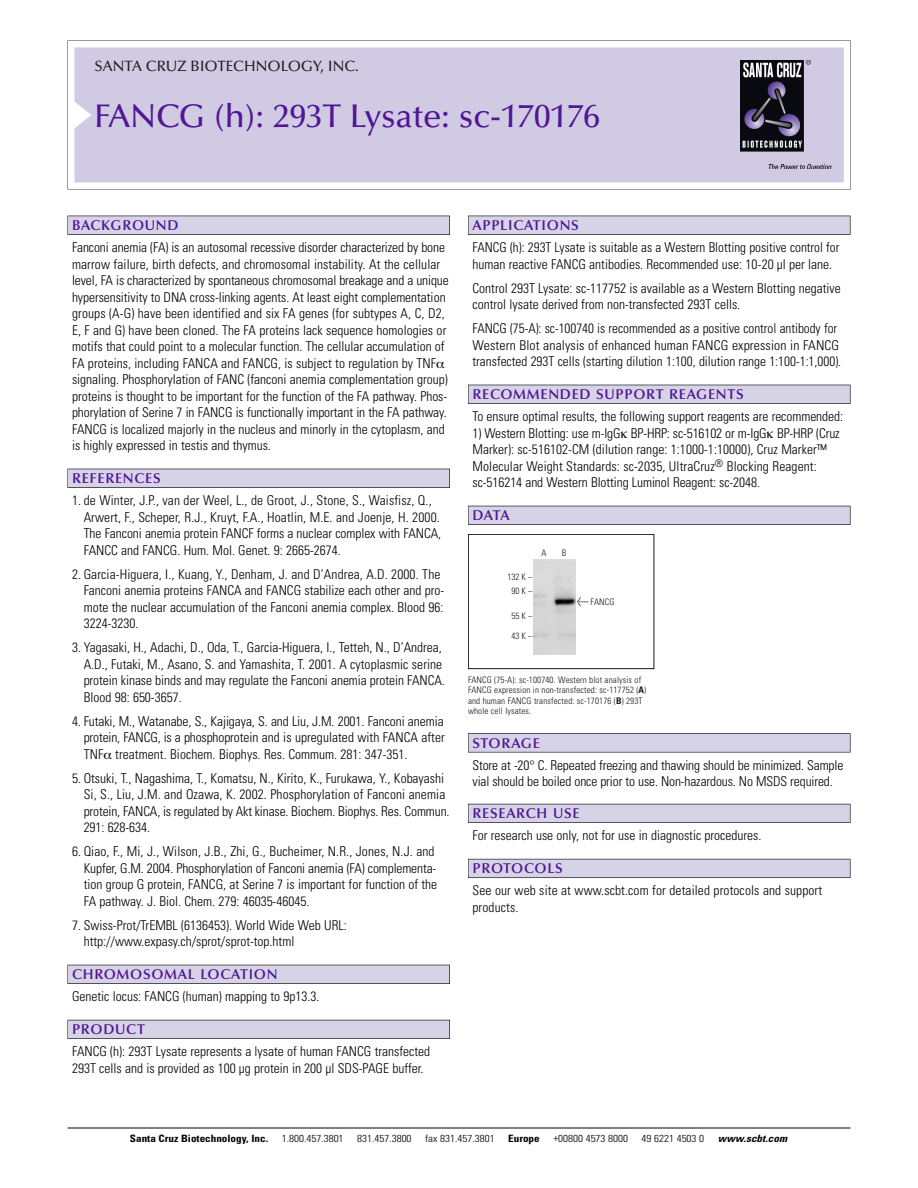
<style>
.page{position:relative;width:918px;height:1188px;background:#fff}
.page>*{position:absolute;margin:0;border:0;box-sizing:border-box;transform-origin:0 0}
.t1{font:500 33px "Optima";color:#511695}
.t2{font:500 15px "Optima";color:#231f20}
.t3{font:600 14.25px "Optima";letter-spacing:.05em;color:#511695}
.t4{font:300 condensed 13.5px/16.5px "Univers";color:#000}
.t5{font:300 condensed 10.2px "Univers";color:#000;scale:1.1 1}
.t6{font:700 condensed 10.2px "Univers";color:#000;scale:1.1 1}
.t7{font:italic 700 condensed 10.2px "Univers";letter-spacing:.005em;color:#000;scale:1.1 1}
.t8{font:9px/10.5px "Univers Condensed Light+AYJSJW";letter-spacing:.015em;color:#191919}
.s1{font-family:"Meta Plus Book Roman+SOZHWW";font-size:10.5px}
.s2{font-family:"Univers Condensed Bold+CBBCXK"}
</style>
<div class="page">
<svg style="left:68px;top:40px;width:783px;height:149px"></svg>
<div style="left:74px;top:47px;width:770px;height:135px;background:#d1cae3"></div>
<img style="left:741px;top:60px;width:90px;height:108px">
<div style="left:68px;top:216px;width:382px;height:19px;background:#525155"></div>
<div style="left:68px;top:216px;width:381px;height:18px;background:#d7d3e7"></div>
<div style="left:68px;top:469px;width:382px;height:19px;background:#515055"></div>
<div style="left:68px;top:469px;width:381px;height:18px;background:#d7d3e7"></div>
<div style="left:68px;top:965px;width:382px;height:19px;background:#525158"></div>
<div style="left:68px;top:965px;width:381px;height:18px;background:#d7d3e7"></div>
<div style="left:68px;top:1020px;width:382px;height:19px;background:#54535a"></div>
<div style="left:68px;top:1020px;width:381px;height:18px;background:#d7d3e7"></div>
<div style="left:468px;top:216px;width:382px;height:19px;background:#525155"></div>
<div style="left:468px;top:216px;width:382px;height:18px;background:#d7d3e7"></div>
<div style="left:468px;top:385px;width:382px;height:19px;background:#515055"></div>
<div style="left:468px;top:385px;width:382px;height:18px;background:#d7d3e7"></div>
<div style="left:468px;top:506px;width:382px;height:19px;background:#525158"></div>
<div style="left:468px;top:506px;width:382px;height:18px;background:#d7d3e7"></div>
<div style="left:468px;top:733px;width:382px;height:19px;background:#575759"></div>
<div style="left:468px;top:734px;width:382px;height:18px;background:#d7d3e7"></div>
<div style="left:468px;top:804px;width:382px;height:19px;background:#54535a"></div>
<div style="left:468px;top:804px;width:382px;height:18px;background:#d7d3e7"></div>
<div style="left:468px;top:859px;width:382px;height:19px;background:#5b5a62"></div>
<div style="left:468px;top:859px;width:382px;height:18px;background:#d7d3e7"></div>
<hr style="left:68px;top:1128px;width:782px;height:1px;background:#000">
<div style="left:468px;top:534px;width:186px;height:135px;border:1px solid #191919"></div>
<img style="left:534px;top:559px;width:42px;height:95px">
<p class="t2" style="left:94px;top:61px;width:266px">SANTA CRUZ BIOTECHNOLOGY, INC.</p>
<h1 class="t1" style="left:94px;top:103px;width:507px">FANCG (h): 293T Lysate: sc-170176</h1>
<p class="t3" style="left:72px;top:219px;width:108px">BACKGROUND</p>
<p class="t4" style="left:72px;top:240px;width:378px">Fanconi anemia (FA) is an autosomal recessive disorder characterized by bone marrow failure, birth defects, and chromosomal instability. At the cellular level, FA is characterized by spontaneous chromosomal breakage and a unique hypersensitivity to DNA cross-linking agents. At least eight complementation groups (A-G) have been identified and six FA genes (for subtypes A, C, D2, E, F and G) have been cloned. The FA proteins lack sequence homologies or motifs that could point to a molecular function. The cellular accumulation of FA proteins, including FANCA and FANCG, is subject to regulation by TNF signaling. Phosphorylation of FANC (fanconi anemia complementation group) proteins is thought to be important for the function of the FA pathway. Phos&shy;phorylation of Serine 7 in FANCG is functionally important in the FA pathway.<br>FANCG is localized majorly in the nucleus and minorly in the cytoplasm, and is highly expressed in testis and thymus.</p>
<p class="t3" style="left:72px;top:473px;width:90px">REFERENCES</p>
<p class="t4" style="left:84px;top:493px;width:359px;text-indent:-12px">1. de Winter, J.P., van der Weel, L., de Groot, J., Stone, S., Waisfisz, Q., Arwert, F., Scheper, R.J., Kruyt, F.A., Hoatlin, M.E. and Joenje, H. 2000.<br>The Fanconi anemia protein FANCF forms a nuclear complex with FANCA, FANCC and FANCG. Hum. Mol. Genet. 9: 2665-2674.</p>
<p class="t4" style="left:84px;top:567px;width:362px;text-indent:-12px">2. Garcia-Higuera, I., Kuang, Y., Denham, J. and D’Andrea, A.D. 2000. The Fanconi anemia proteins FANCA and FANCG stabilize each other and pro&shy;mote the nuclear accumulation of the Fanconi anemia complex. Blood 96:<br>3224-3230.</p>
<p class="t4" style="left:84px;top:640px;width:363px;text-indent:-12px">3. Yagasaki, H., Adachi, D., Oda, T., Garcia-Higuera, I., Tetteh, N., D’Andrea, A.D., Futaki, M., Asano, S. and Yamashita, T. 2001. A cytoplasmic serine protein kinase binds and may regulate the Fanconi anemia protein FANCA.<br>Blood 98: 650-3657.</p>
<p class="t4" style="left:84px;top:714px;width:363px;text-align:justify;text-indent:-12px">4. Futaki, M., Watanabe, S., Kajigaya, S. and Liu, J.M. 2001. Fanconi anemia protein, FANCG, is a phosphoprotein and is upregulated with FANCA after TNF treatment. Biochem. Biophys. Res. Commum. 281: 347-351.</p>
<p class="t4" style="left:84px;top:771px;width:367px;text-indent:-12px">5. Otsuki, T., Nagashima, T., Komatsu, N., Kirito, K., Furukawa, Y., Kobayashi Si, S., Liu, J.M. and Ozawa, K. 2002. Phosphorylation of Fanconi anemia protein, FANCA, is regulated by Akt kinase. Biochem. Biophys. Res. Commun.<br>291: 628-634.</p>
<p class="t4" style="left:84px;top:844px;width:355px;text-indent:-12px">6. Qiao, F., Mi, J., Wilson, J.B., Zhi, G., Bucheimer, N.R., Jones, N.J. and Kupfer, G.M. 2004. Phosphorylation of Fanconi anemia (FA) complementa&shy;tion group G protein, FANCG, at Serine 7 is important for function of the FA pathway. J. Biol. Chem. 279: 46035-46045.</p>
<p class="t4" style="left:84px;top:918px;width:264px;text-indent:-12px">7. Swiss-Prot/TrEMBL (6136453). World Wide Web URL: http://www.expasy.ch/sprot/sprot-top.html</p>
<p class="t3" style="left:72px;top:969px;width:207px">CHROMOSOMAL LOCATION</p>
<p class="t4" style="left:72px;top:989px;width:249px">Genetic locus: FANCG (human) mapping to 9p13.3.</p>
<p class="t3" style="left:72px;top:1024px;width:74px">PRODUCT</p>
<p class="t4" style="left:72px;top:1044px;width:360px">FANCG (h): 293T Lysate represents a lysate of human FANCG transfected<br>293T cells and is provided as 100 µg protein in 200 µl SDS-PAGE buffer.</p>
<p class="t3" style="left:473px;top:219px;width:108px">APPLICATIONS</p>
<p class="t4" style="left:473px;top:240px;width:369px">FANCG (h): 293T Lysate is suitable as a Western Blotting positive control for human reactive FANCG antibodies. Recommended use: 10-20 µl per lane.</p>
<p class="t4" style="left:473px;top:281px;width:370px">Control 293T Lysate: sc-117752 is available as a Western Blotting negative control lysate derived from non-transfected 293T cells.</p>
<p class="t4" style="left:473px;top:321px;width:370px">FANCG (75-A): sc-100740 is recommended as a positive control antibody for<br>Western Blot analysis of enhanced human FANCG expression in FANCG transfected 293T cells (starting dilution 1:100, dilution range 1:100-1:1,000).</p>
<p class="t3" style="left:473px;top:389px;width:273px">RECOMMENDED SUPPORT REAGENTS</p>
<p class="t4" style="left:473px;top:409px;width:372px">To ensure optimal results, the following support reagents are recommended:</p>
<p class="t4" style="left:473px;top:426px;width:369px">1) Western Blotting: use m-IgG BP-HRP: sc-516102 or m-IgG BP-HRP (Cruz Marker): sc-516102-CM (dilution range: 1:1000-1:10000), Cruz Marker™ Molecular Weight Standards: sc-2035, UltraCruz<sup>®</sup> Blocking Reagent: sc-516214 and Western Blotting Luminol Reagent: sc-2048.</p>
<p class="t3" style="left:473px;top:510px;width:39px">DATA</p>
<p class="t8" style="left:508px;top:571px;width:26px;line-height:13.4px;text-align:center">132 K –<br>90K–</p>
<p class="t8" style="left:512px;top:611px;width:22px">55K–</p>
<p class="t8" style="left:512px;top:631px;width:22px">43K–</p>
<p class="t8" style="left:541px;top:548px;width:7px">A</p>
<p class="t8" style="left:562px;top:548px;width:6px">B</p>
<p class="t8" style="left:577px;top:598px;width:39px"><span class="s1">&lt;</span> FANCG</p>
<p class="t8" style="left:468px;top:675px;width:180px">FANCG (75-A): sc-100740. Western blot analysis of FANCG expression in non-transfected: sc-117752 (<span class="s2">A</span>) and human FANCG transfected: sc-170176 (<span class="s2">B</span>) 293T whole cell lysates.</p>
<p class="t3" style="left:473px;top:737px;width:69px">STORAGE</p>
<p class="t4" style="left:473px;top:758px;width:372px">Store at -20° C. Repeated freezing and thawing should be minimized. Sample vial should be boiled once prior to use. Non-hazardous. No MSDS required.</p>
<p class="t3" style="left:473px;top:808px;width:109px">RESEARCH USE</p>
<p class="t4" style="left:473px;top:828px;width:290px">For research use only, not for use in diagnostic procedures.</p>
<p class="t3" style="left:473px;top:863px;width:92px">PROTOCOLS</p>
<p class="t4" style="left:473px;top:883px;width:351px">See our web site at www.scbt.com for detailed protocols and support products.</p>
<p class="t6" style="left:130px;top:1135px;width:127px">Santa Cruz Biotechnology, Inc.</p>
<p class="t5" style="left:282px;top:1135px;width:58px">1.800.457.3801</p>
<p class="t5" style="left:357px;top:1135px;width:51px">831.457.3800</p>
<p class="t5" style="left:425px;top:1135px;width:65px">fax 831.457.3801</p>
<p class="t6" style="left:508px;top:1135px;width:30px">Europe</p>
<p class="t5" style="left:553px;top:1135px;width:69px">+00800 4573 8000</p>
<p class="t5" style="left:642px;top:1135px;width:58px">49 6221 4503 0</p>
<p class="t7" style="left:718px;top:1135px;width:64px">www.scbt.com</p>
</div>
